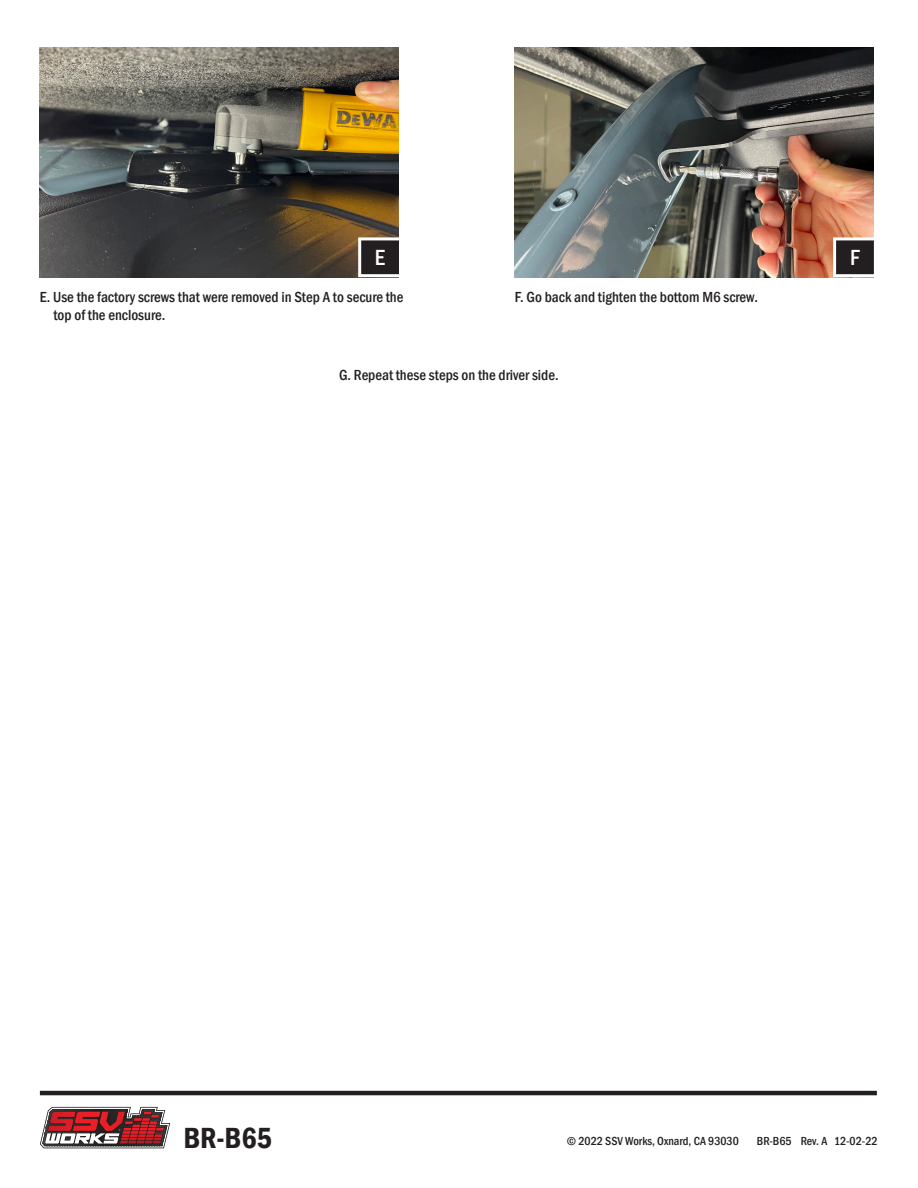
<style>
.page{position:relative;width:918px;height:1188px;background:#fff}
.page>*{position:absolute;margin:0;border:0;box-sizing:border-box;transform-origin:0 0}
.t1{font:600 condensed 30px "Franklin Gothic";color:#231f20}
.t2{font:500 condensed 22.5px "Franklin Gothic";color:#fff}
.t3{font:500 condensed 15px/18px "Franklin Gothic";color:#231f20}
.t4{font:500 condensed 12px "Franklin Gothic";color:#231f20}
</style>
<div class="page">
<hr style="left:40px;top:1091px;width:837px;height:4px;background:#231f20">
<svg style="left:40px;top:1107px;width:130px;height:41px"></svg>
<img style="left:40px;top:48px;width:359px;height:229px">
<svg style="left:357px;top:236px;width:42px;height:42px;background:#544e4d"></svg>
<img style="left:515px;top:48px;width:359px;height:229px">
<svg style="left:832px;top:236px;width:42px;height:42px;background:#5d5351"></svg>
<h2 class="t2" style="left:375px;top:243px;width:12px">E</h2>
<h2 class="t2" style="left:850px;top:243px;width:11px">F</h2>
<p class="t3" style="left:53px;top:288px;width:352px;text-indent:-13px">E. Use the factory screws that were removed in Step A to secure the top of the enclosure.</p>
<p class="t3" style="left:515px;top:288px;width:245px">F. Go back and tighten the bottom M6 screw.</p>
<p class="t3" style="left:339px;top:366px;width:221px">G. Repeat these steps on the driver side.</p>
<h1 class="t1" style="left:183px;top:1117px;width:90px">BR-B65</h1>
<p class="t4" style="left:567px;top:1134px;width:174px">© 2022 SSV Works, Oxnard, CA 93030</p>
<p class="t4" style="left:757px;top:1134px;width:122px">BR-B65 Rev. A 12-02-22</p>
</div>
